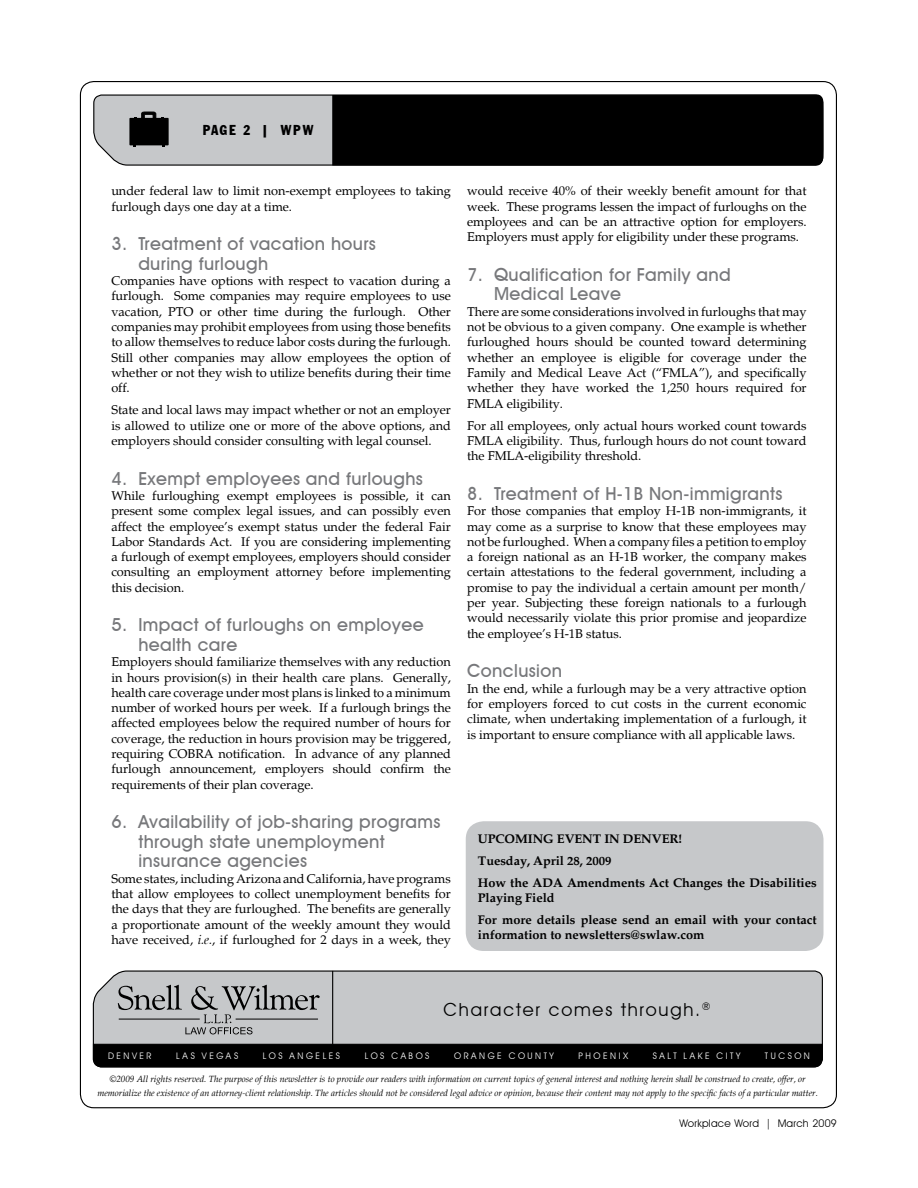
<style>
.page{position:relative;width:918px;height:1188px;background:#fff}
.page>*{position:absolute;margin:0;border:0;box-sizing:border-box;transform-origin:0 0}
.t1{font:500 18px/19.5px "Avant Garde IT Cby BT";letter-spacing:.02em;color:#77787b}
.t2{font:18px "Avant Garde IT Cby BT";letter-spacing:.1em;color:#000}
.t3{font:15px "Franklin Cond Gothic";letter-spacing:.1em;color:#000}
.t4{font:12.75px/15.3px "Palatino";letter-spacing:-.005em;color:#000;text-align:justify}
.t5{font:700 12.75px/22px "Palatino";letter-spacing:-.005em;color:#000}
.t6{font:10.5px "Avant Garde IT Cby BT";letter-spacing:.025em;color:#000}
.t7{font:italic 9px/13.5px "Palatino";color:#000;text-align:center}
.t8{font:9px "Avant Garde IT Cby BT";letter-spacing:.28em;color:#fff}
.s1{font-style:italic}
</style>
<div class="page">
<div style="left:92px;top:970px;width:731px;height:73px;background:#c6c8ca"></div>
<svg style="left:92px;top:1043px;width:731px;height:25px;background:#0a0a0a"></svg>
<hr style="left:332px;top:971px;width:1px;height:74px;background:#000">
<svg style="left:118px;top:985px;width:202px;height:49px;background:#a6a8aa"></svg>
<svg style="left:93px;top:94px;width:239px;height:72px;background:#c0c1c3"></svg>
<div style="left:332px;top:94px;width:492px;height:72px;background:#000"></div>
<div style="left:130px;top:119px;width:38px;height:26px;background:#000"></div>
<div style="left:129px;top:118px;width:40px;height:27px;border:1px solid #000"></div>
<svg style="left:134px;top:112px;width:30px;height:7px"></svg>
<div style="left:466px;top:821px;width:358px;height:130px;background:#c6c8ca;border-radius:18px"></div>
<p class="t3" style="left:203px;top:121px;width:112px">PAGE 2 | WPW</p>
<p class="t4" style="left:111px;top:184px;width:341px">under federal law to limit non-exempt employees to taking furlough days one day at a time.</p>
<h1 class="t1" style="left:138px;top:234px;width:239px;text-indent:-27px">3. Treatment of vacation hours during furlough</h1>
<p class="t4" style="left:111px;top:273px;width:341px">Companies have options with respect to vacation during a furlough. Some companies may require employees to use vacation, PTO or other time during the furlough. Other companies may prohibit employees from using those benefits to allow themselves to reduce labor costs during the furlough.<br>Still other companies may allow employees the option of whether or not they wish to utilize benefits during their time off.</p>
<p class="t4" style="left:111px;top:403px;width:341px">State and local laws may impact whether or not an employer is allowed to utilize one or more of the above options, and employers should consider consulting with legal counsel.</p>
<h1 class="t1" style="left:111px;top:468px;width:313px">4. Exempt employees and furloughs</h1>
<p class="t4" style="left:111px;top:488px;width:341px">While furloughing exempt employees is possible, it can present some complex legal issues, and can possibly even affect the employee’s exempt status under the federal Fair Labor Standards Act. If you are considering implementing a furlough of exempt employees, employers should consider consulting an employment attorney before implementing this decision.</p>
<h1 class="t1" style="left:138px;top:615px;width:287px;text-indent:-27px">5. I mpact of furloughs on employee health care</h1>
<p class="t4" style="left:111px;top:655px;width:341px">Employers should familiarize themselves with any reduction in hours provision(s) in their health care plans. Generally, health care coverage under most plans is linked to a minimum number of worked hours per week. If a furlough brings the affected employees below the required number of hours for coverage, the reduction in hours provision may be triggered, requiring COBRA notification. In advance of any planned furlough announcement, employers should confirm the requirements of their plan coverage.</p>
<h1 class="t1" style="left:138px;top:812px;width:304px;text-indent:-27px">6. Availability of job-sharing programs through state unemployment insurance agencies</h1>
<p class="t4" style="left:111px;top:871px;width:341px">Some states, including Arizona and California, have programs that allow employees to collect unemployment benefits for the days that they are furloughed. The benefits are generally a proportionate amount of the weekly amount they would have received, <span class="s1">i.e.</span>, if furloughed for 2 days in a week, they</p>
<p class="t4" style="left:467px;top:184px;width:341px">would receive 40% of their weekly benefit amount for that week. These programs lessen the impact of furloughs on the employees and can be an attractive option for employers.<br>Employers must apply for eligibility under these programs.</p>
<h1 class="t1" style="left:494px;top:265px;width:238px;text-indent:-27px">7. Qualification for Family and<br>Medical Leave</h1>
<p class="t4" style="left:467px;top:304px;width:341px">There are some considerations involved in furloughs that may not be obvious to a given company. One example is whether furloughed hours should be counted toward determining whether an employee is eligible for coverage under the Family and Medical Leave Act (“FMLA”), and specifically whether they have worked the 1,250 hours required for FMLA eligibility.</p>
<p class="t4" style="left:467px;top:418px;width:341px">For all employees, only actual hours worked count towards FMLA eligibility. Thus, furlough hours do not count toward the FMLA-eligibility threshold.</p>
<h1 class="t1" style="left:467px;top:484px;width:317px">8. Treatment of H-1B Non-immigrants</h1>
<p class="t4" style="left:467px;top:504px;width:341px">For those companies that employ H-1B non-immigrants, it may come as a surprise to know that these employees may not be furloughed. When a company files a petition to employ a foreign national as an H-1B worker, the company makes certain attestations to the federal government, including a promise to pay the individual a certain amount per month/ per year. Subjecting these foreign nationals to a furlough would necessarily violate this prior promise and jeopardize the employee’s H-1B status.</p>
<h1 class="t1" style="left:467px;top:661px;width:96px">Conclusion</h1>
<p class="t4" style="left:467px;top:681px;width:341px">In the end, while a furlough may be a very attractive option for employers forced to cut costs in the current economic climate, when undertaking implementation of a furlough, it is important to ensure compliance with all applicable laws.</p>
<p class="t5" style="left:478px;top:827px;width:340px">Upcoming Event in Denver!<br>Tuesday, April 28, 2009<br>How the ADA Amendments Act Changes the Disabilities</p>
<p class="t5" style="left:478px;top:887px;width:340px">Playing Field<br>For more details please send an email with your contact</p>
<p class="t5" style="left:478px;top:924px;width:228px">information to newsletters@swlaw.com</p>
<h1 class="t2" style="left:444px;top:999px;width:269px">Character comes through.<sup>®</sup></h1>
<p class="t8" style="left:108px;top:1050px;width:45px">DENVER</p>
<p class="t8" style="left:176px;top:1050px;width:64px">LAS VEGAS</p>
<p class="t8" style="left:263px;top:1050px;width:35px">los angeles</p>
<p class="t8" style="left:365px;top:1050px;width:66px">l os cabos</p>
<p class="t8" style="left:454px;top:1050px;width:101px">ORANGE CO UNTY</p>
<p class="t8" style="left:579px;top:1050px;width:51px">PHOENIX</p>
<p class="t8" style="left:653px;top:1050px;width:89px">SALT LAKE CITY</p>
<p class="t8" style="left:765px;top:1050px;width:47px">TUCSON</p>
<p class="t7" style="left:97px;top:1072px;width:722px">©2009 All rights reserved. The purpose of this newsletter is to provide our readers with information on current topics of general interest and nothing herein shall be construed to create, offer, or memorialize the existence of an attorney-client relationship. The articles should not be considered legal advice or opinion, because their content may not apply to the specific facts of a particular matter.</p>
<p class="t6" style="left:680px;top:1117px;width:159px">Workplace Word | March 2009</p>
</div>
